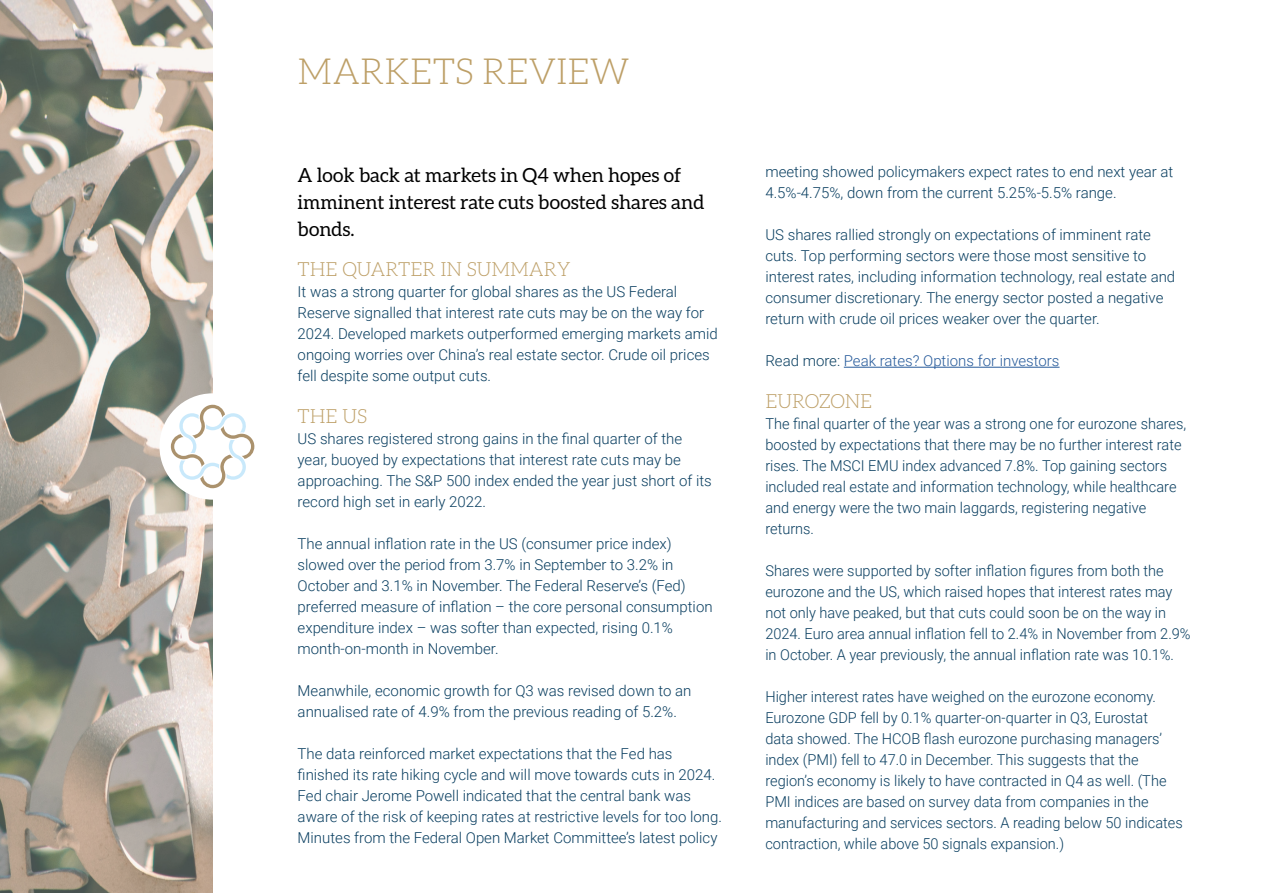
<style>
.page{position:relative;width:1263px;height:893px;background:#fff}
.page>*{position:absolute;margin:0;border:0;box-sizing:border-box;transform-origin:0 0}
.t1{font:300 36px "Aleo";color:#bd9f67}
.t2{font:19.5px/27px "Aleo";color:#000}
.t3{font:300 19.5px "Aleo";color:#bd9f67}
.t4{font:300 19.5px "Aleo";letter-spacing:-.02em;color:#bd9f67}
.t5{font:300 15px/21px "Roboto";color:#093e60}
.t6{font:300 15px "Roboto";color:#275b9b}
.s1{color:#093e60}
</style>
<div class="page">
<img style="left:0;top:0;width:213px;height:893px">
<div style="left:159px;top:393px;width:107px;height:107px;background:#fff;border-radius:50%"></div>
<svg style="left:171px;top:405px;width:83px;height:83px"></svg>
<hr style="left:844px;top:367px;width:215px;height:1px;background:#275b9b">
<h1 class="t1" style="left:298px;top:52px;width:333px">MARKETS REVIEW</h1>
<h2 class="t2" style="left:298px;top:161px;width:408px">A look back at markets in Q4 when hopes of imminent interest rate cuts boosted shares and bonds.</h2>
<h2 class="t3" style="left:298px;top:259px;width:274px">THE QUARTER IN SUMMARY</h2>
<p class="t5" style="left:298px;top:281px;width:422px">It was a strong quarter for global shares as the US Federal Reserve signalled that interest rate cuts may be on the way for 2024. Developed markets outperformed emerging markets amid ongoing worries over China’s real estate sector. Crude oil prices fell despite some output cuts.</p>
<h2 class="t3" style="left:298px;top:406px;width:71px">THE US</h2>
<p class="t5" style="left:298px;top:428px;width:416px">US shares registered strong gains in the final quarter of the year, buoyed by expectations that interest rate cuts may be approaching. The S&amp;P 500 index ended the year just short of its record high set in early 2022.</p>
<p class="t5" style="left:298px;top:533px;width:416px">The annual inflation rate in the US (consumer price index) slowed over the period from 3.7% in September to 3.2% in October and 3.1% in November. The Federal Reserve’s (Fed) preferred measure of inflation – the core personal consumption expenditure index – was softer than expected, rising 0.1% month-on-month in November.</p>
<p class="t5" style="left:298px;top:680px;width:395px">Meanwhile, economic growth for Q3 was revised down to an annualised rate of 4.9% from the previous reading of 5.2%.</p>
<p class="t5" style="left:298px;top:743px;width:426px">The data reinforced market expectations that the Fed has finished its rate hiking cycle and will move towards cuts in 2024.<br>Fed chair Jerome Powell indicated that the central bank was aware of the risk of keeping rates at restrictive levels for too long.<br>Minutes from the Federal Open Market Committee’s latest policy</p>
<p class="t5" style="left:765px;top:161px;width:410px">meeting showed policymakers expect rates to end next year at<br>4.5%-4.75%, down from the current 5.25%-5.5% range.</p>
<p class="t5" style="left:765px;top:224px;width:411px">US shares rallied strongly on expectations of imminent rate cuts. Top performing sectors were those most sensitive to interest rates, including information technology, real estate and consumer discretionary. The energy sector posted a negative return with crude oil prices weaker over the quarter.</p>
<p class="t6" style="left:765px;top:350px;width:296px"><span class="s1">Read more:</span> Peak rates? Options for investors</p>
<h2 class="t4" style="left:765px;top:391px;width:108px">EUROZONE</h2>
<p class="t5" style="left:765px;top:413px;width:422px">The final quarter of the year was a strong one for eurozone shares, boosted by expectations that there may be no further interest rate rises. The MSCI EMU index advanced 7.8%. Top gaining sectors included real estate and information technology, while healthcare and energy were the two main laggards, registering negative returns.</p>
<p class="t5" style="left:765px;top:560px;width:427px">Shares were supported by softer inflation figures from both the eurozone and the US, which raised hopes that interest rates may not only have peaked, but that cuts could soon be on the way in 2024. Euro area annual inflation fell to 2.4% in November from 2.9% in October. A year previously, the annual inflation rate was 10.1%.</p>
<p class="t5" style="left:765px;top:686px;width:419px">Higher interest rates have weighed on the eurozone economy.<br>Eurozone GDP fell by 0.1% quarter-on-quarter in Q3, Eurostat<br>data showed. The HCOB flash eurozone purchasing managers’ index (PMI) fell to 47.0 in December. This suggests that the region’s economy is likely to have contracted in Q4 as well. (The PMI indices are based on survey data from companies in the manufacturing and services sectors. A reading below 50 indicates contraction, while above 50 signals expansion.)</p>
</div>
